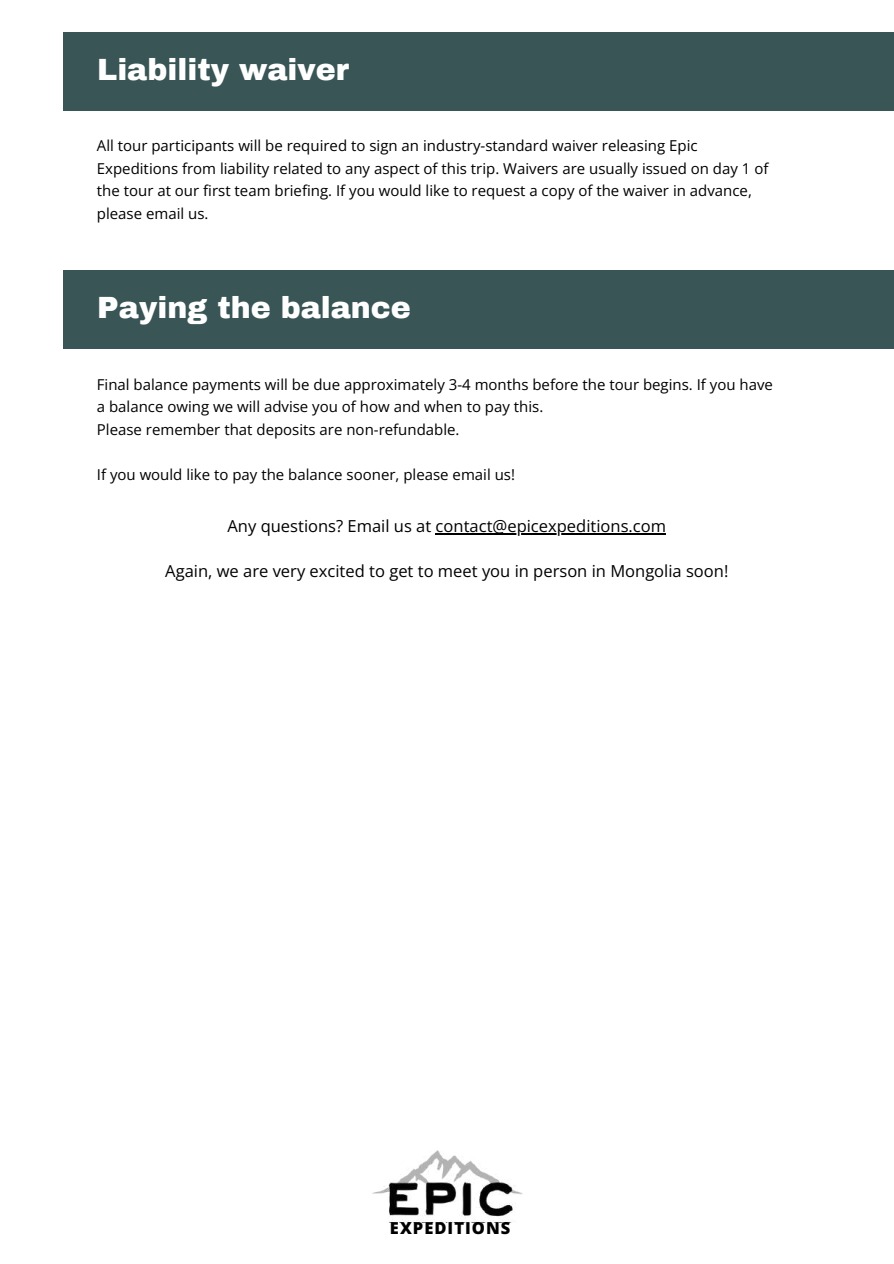
<style>
.page{position:relative;width:894px;height:1264px;background:#fff}
.page>*{position:absolute;margin:0;border:0;box-sizing:border-box;transform-origin:0 0}
.t1{font:900 30px "Archivo";color:#fff}
.t2{font:16.5px "Open Sans";color:#000}
.t3{font:800 16.5px "Open Sans";letter-spacing:.06em;color:#000}
.t4{font:15px/22.5px "Open Sans";color:#000}
</style>
<div class="page">
<div style="left:63px;top:33px;width:830px;height:78px;background:#395556"></div>
<div style="left:63px;top:271px;width:830px;height:78px;background:#395556"></div>
<hr style="left:435px;top:533px;width:231px;height:1px;background:#000">
<img style="left:372px;top:1150px;width:150px;height:72px">
<h1 class="t1" style="left:97px;top:54px;width:253px">Liability waiver</h1>
<p class="t4" style="left:97px;top:134px;width:673px">All tour participants will be required to sign an industry-standard waiver releasing Epic Expeditions from liability related to any aspect of this trip. Waivers are usually issued on day 1 of the tour at our first team briefing. If you would like to request a copy of the waiver in advance, please email us.</p>
<h1 class="t1" style="left:97px;top:292px;width:315px">Paying the balance</h1>
<p class="t4" style="left:97px;top:372px;width:677px">Final balance payments will be due approximately 3-4 months before the tour begins. If you have a balance owing we will advise you of how and when to pay this.<br>Please remember that deposits are non-refundable.</p>
<p class="t4" style="left:97px;top:462px;width:419px">If you would like to pay the balance sooner, please email us!</p>
<p class="t2" style="left:227px;top:514px;width:440px">Any questions? Email us at contact@epicexpeditions.com</p>
<p class="t2" style="left:165px;top:559px;width:564px">Again, we are very excited to get to meet you in person in Mongolia soon!</p>
<p class="t3" style="left:390px;top:1216px;width:122px">EXPEDITIONS</p>
</div>
